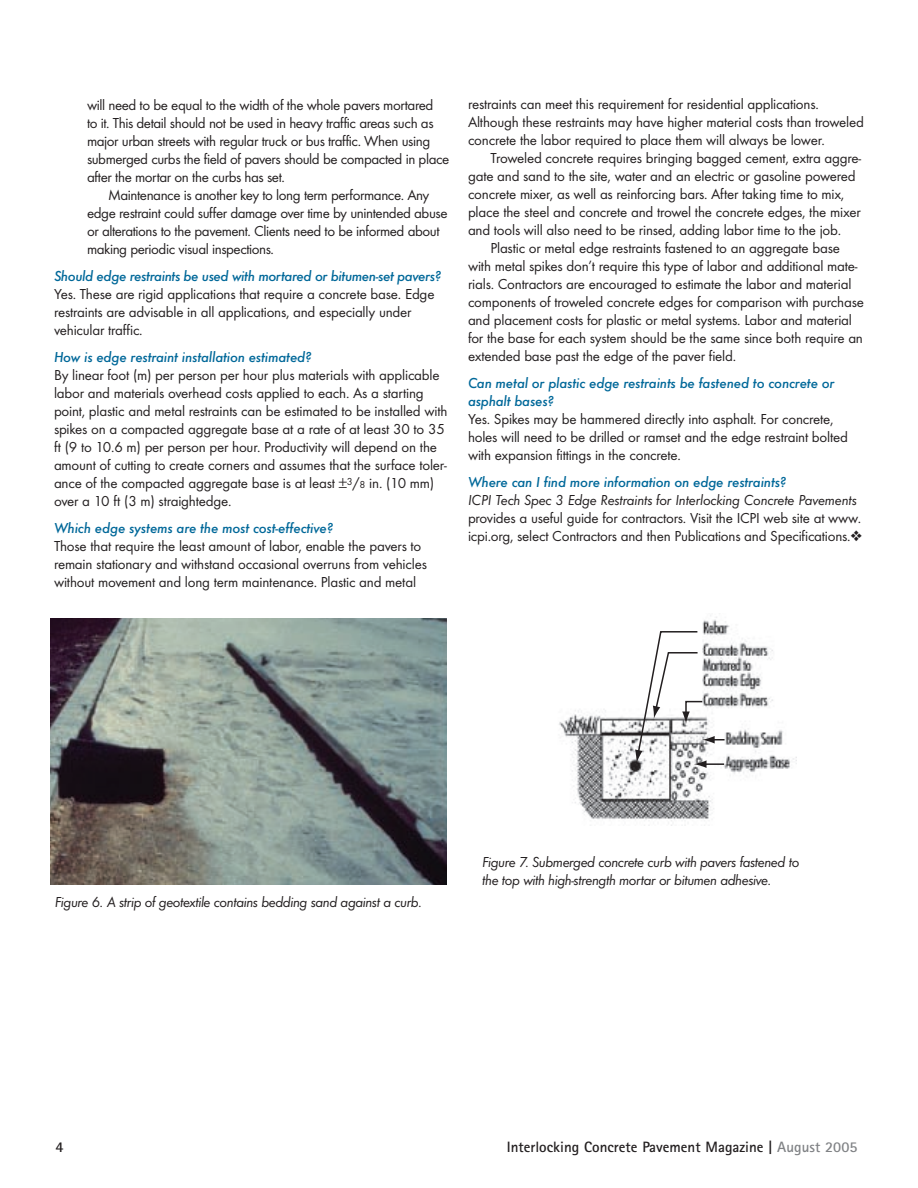
<style>
.page{position:relative;width:918px;height:1188px;background:#fff}
.page>*{position:absolute;margin:0;border:0;box-sizing:border-box;transform-origin:0 0}
.t1{font:15px/18px "Futura T";letter-spacing:-.015em;color:#231f20}
.t2{font:italic 500 15px/18px "Futura T";letter-spacing:-.015em;color:#006899}
.t3{font:italic 15px/18px "Futura T";letter-spacing:-.03em;color:#231f20}
.t4{font:700 15px "Rotis Sans Serif";color:#231f20}
.s1{font-size:10.5px}
.s2{color:#808285}
</style>
<div class="page">
<img style="left:51px;top:618px;width:396px;height:266px">
<img style="left:559px;top:615px;width:238px;height:209px">
<svg style="left:635px;top:630px;width:90px;height:138px"></svg>
<p class="t1" style="left:87px;top:96px;width:364px">will need to be equal to the width of the whole pavers mortared<br>to it. This detail should not be used in heavy traffic areas such as major urban streets with regular truck or bus traffic. When using submerged curbs the field of pavers should be compacted in place after the mortar on the curbs has set.</p>
<p class="t1" style="left:87px;top:186px;width:362px;text-indent:21px">Maintenance is another key to long term performance. Any edge restraint could suffer damage over time by unintended abuse or alterations to the pavement. Clients need to be informed about making periodic visual inspections.</p>
<p class="t2" style="left:54px;top:267px;width:389px">Should edge restraints be used with mortared or bitumen-set pavers?</p>
<p class="t1" style="left:54px;top:285px;width:382px">Yes. These are rigid applications that require a concrete base. Edge restraints are advisable in all applications, and especially under vehicular traffic.</p>
<p class="t2" style="left:54px;top:348px;width:259px">How is edge restraint installation estimated?</p>
<p class="t1" style="left:54px;top:366px;width:395px">By linear foot (m) per person per hour plus materials with applicable labor and materials overhead costs applied to each. As a starting point, plastic and metal restraints can be estimated to be installed with spikes on a compacted aggregate base at a rate of at least 30 to 35 ft (9 to 10.6 m) per person per hour. Productivity will depend on the amount of cutting to create corners and assumes that the surface toler&shy;ance of the compacted aggregate base is at least ±<sup>3</sup>/<span class="s1">8</span> in. (10 mm) over a 10 ft (3 m) straightedge.</p>
<p class="t2" style="left:54px;top:519px;width:281px">Which edge systems are the most cost-effective?</p>
<p class="t1" style="left:54px;top:537px;width:374px">Those that require the least amount of labor, enable the pavers to remain stationary and withstand occasional overruns from vehicles without movement and long term maintenance. Plastic and metal</p>
<p class="t1" style="left:468px;top:95px;width:397px">restraints can meet this requirement for residential applications.<br>Although these restraints may have higher material costs than troweled concrete the labor required to place them will always be lower.</p>
<p class="t1" style="left:468px;top:149px;width:395px;text-indent:23px">Troweled concrete requires bringing bagged cement, extra aggre&shy;gate and sand to the site, water and an electric or gasoline powered concrete mixer, as well as reinforcing bars. After taking time to mix, place the steel and concrete and trowel the concrete edges, the mixer and tools will also need to be rinsed, adding labor time to the job.</p>
<p class="t1" style="left:468px;top:239px;width:398px;text-indent:22px">Plastic or metal edge restraints fastened to an aggregate base with metal spikes don’t require this type of labor and additional mate&shy;rials. Contractors are encouraged to estimate the labor and material components of troweled concrete edges for comparison with purchase and placement costs for plastic or metal systems. Labor and material for the base for each system should be the same since both require an extended base past the edge of the paver field.</p>
<p class="t2" style="left:468px;top:374px;width:368px">Can metal or plastic edge restraints be fastened to concrete or asphalt bases?</p>
<p class="t1" style="left:468px;top:410px;width:381px">Yes. Spikes may be hammered directly into asphalt. For concrete, holes will need to be drilled or ramset and the edge restraint bolted with expansion fittings in the concrete.</p>
<p class="t2" style="left:468px;top:473px;width:320px">Where can I find more information on edge restraints?</p>
<p class="t3" style="left:468px;top:491px;width:390px">ICPI Tech Spec 3 Edge Restraints for Interlocking Concrete Pavements</p>
<p class="t1" style="left:468px;top:509px;width:396px">provides a useful guide for contractors. Visit the ICPI web site at www. icpi.org, select Contractors and then Publications and Specifications.❖</p>
<p class="t3" style="left:55px;top:893px;width:369px">Figure 6. A strip of geotextile contains bedding sand against a curb.</p>
<p class="t3" style="left:482px;top:853px;width:319px">Figure 7. Submerged concrete curb with pavers fastened to the top with high-strength mortar or bitumen adhesive.</p>
<p class="t4" style="left:56px;top:1137px;width:10px">4</p>
<p class="t4" style="left:507px;top:1137px;width:352px">Interlocking Concrete Pavement Magazine | <span class="s2">August 2005</span></p>
</div>
